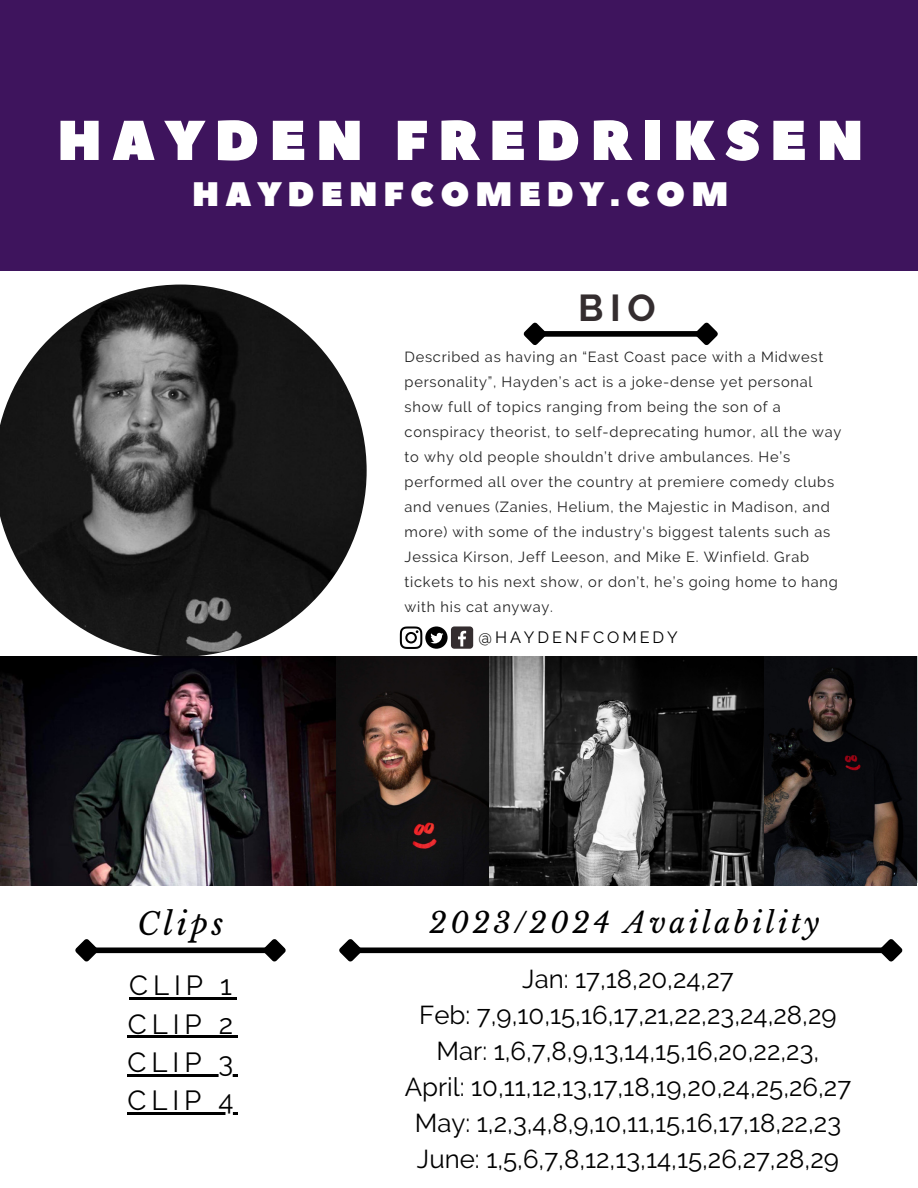
<style>
.page{position:relative;width:918px;height:1188px;background:#fff}
.page>*{position:absolute;margin:0;border:0;box-sizing:border-box;transform-origin:0 0}
.t1{font:55.95px "Peace Sans";letter-spacing:.18em;color:#fff}
.t2{font:700 37.35px "Raleway";color:#342d2f}
.t3{font:33.9px "Peace Sans";letter-spacing:.18em;color:#fff}
.t4{font:italic 30.6px "Libre Baskerville";letter-spacing:.12em;color:#000}
.t5{font:italic 28.35px "Libre Baskerville";letter-spacing:.12em;color:#000}
.t6{font:27.6px "Raleway";letter-spacing:.18em;color:#000}
.t7{font:25.8px "Raleway";color:#000}
.t8{font:16.35px "Raleway";letter-spacing:.18em;color:#000}
.t9{font:14.7px/25px "Raleway";letter-spacing:.05em;color:#222}
</style>
<div class="page">
<div style="left:0;top:0;width:918px;height:270px;background:#3e145d"></div>
<img style="left:0;top:285px;width:367px;height:372px">
<svg style="left:400px;top:626px;width:48px;height:23px"></svg>
<div style="left:95px;top:947px;width:171px;height:6px;background:#000"></div>
<svg style="left:75px;top:939px;width:28px;height:23px"></svg>
<svg style="left:258px;top:939px;width:28px;height:23px"></svg>
<div style="left:359px;top:947px;width:524px;height:6px;background:#000"></div>
<svg style="left:339px;top:939px;width:28px;height:23px"></svg>
<svg style="left:875px;top:939px;width:28px;height:23px"></svg>
<div style="left:543px;top:331px;width:155px;height:6px;background:#000"></div>
<svg style="left:523px;top:322px;width:28px;height:23px"></svg>
<svg style="left:690px;top:322px;width:28px;height:23px"></svg>
<img style="left:342px;top:657px;width:575px;height:228px">
<img style="left:0;top:657px;width:342px;height:228px">
<div style="left:451px;top:626px;width:22px;height:23px;background:#342d2f;border-radius:3px"></div>
<svg style="left:458px;top:631px;width:8px;height:15px"></svg>
<hr style="left:129px;top:998px;width:108px;height:2px;background:#000">
<hr style="left:128px;top:1036px;width:110px;height:2px;background:#000">
<hr style="left:128px;top:1074px;width:110px;height:2px;background:#000">
<hr style="left:128px;top:1112px;width:110px;height:3px;background:#000">
<p class="t1" style="left:57px;top:103px;width:808px">HAYDEN FREDRIKSEN</p>
<p class="t3" style="left:192px;top:172px;width:538px">HAYDENFCOMEDY.COM</p>
<p class="t2" style="left:578px;top:286px;width:79px">BIO</p>
<p class="t9" style="left:405px;top:344px;width:438px">Described as having an “East Coast pace with a Midwest personality”, Hayden’s act is a joke-dense yet personal show full of topics ranging from being the son of a conspiracy theorist, to self-deprecating humor, all the way to why old people shouldn’t drive ambulances. He’s performed all over the country at premiere comedy clubs and venues (Zanies, Helium, the Majestic in Madison, and more) with some of the industry's biggest talents such as Jessica Kirson, Jeff Leeson, and Mike E. Winfield. Grab tickets to his next show, or don’t, he’s going home to hang with his cat anyway.</p>
<p class="t4" style="left:137px;top:906px;width:88px">Clips</p>
<p class="t6" style="left:129px;top:969px;width:104px">CLIP 1</p>
<p class="t6" style="left:128px;top:1008px;width:107px">CLIP 2</p>
<p class="t6" style="left:128px;top:1046px;width:107px">CLIP 3</p>
<p class="t6" style="left:128px;top:1084px;width:107px">CLIP 4</p>
<p class="t8" style="left:478px;top:627px;width:201px">@HAYDENFCOMEDY</p>
<p class="t5" style="left:429px;top:906px;width:392px">2023/2024 Availability</p>
<p class="t7" style="left:522px;top:963px;width:213px">Jan: 17,18,20,24,27</p>
<p class="t7" style="left:419px;top:999px;width:419px">Feb: 7,9,10,15,16,17,21,22,23,24,28,29</p>
<p class="t7" style="left:437px;top:1035px;width:384px">Mar: 1,6,7,8,9,13,14,15,16,20,22,23,</p>
<p class="t7" style="left:405px;top:1071px;width:448px">April: 10,11,12,13,17,18,19,20,24,25,26,27</p>
<p class="t7" style="left:415px;top:1107px;width:428px">May: 1,2,3,4,8,9,10,11,15,16,17,18,22,23</p>
<p class="t7" style="left:417px;top:1143px;width:423px">June: 1,5,6,7,8,12,13,14,15,26,27,28,29</p>
</div>
